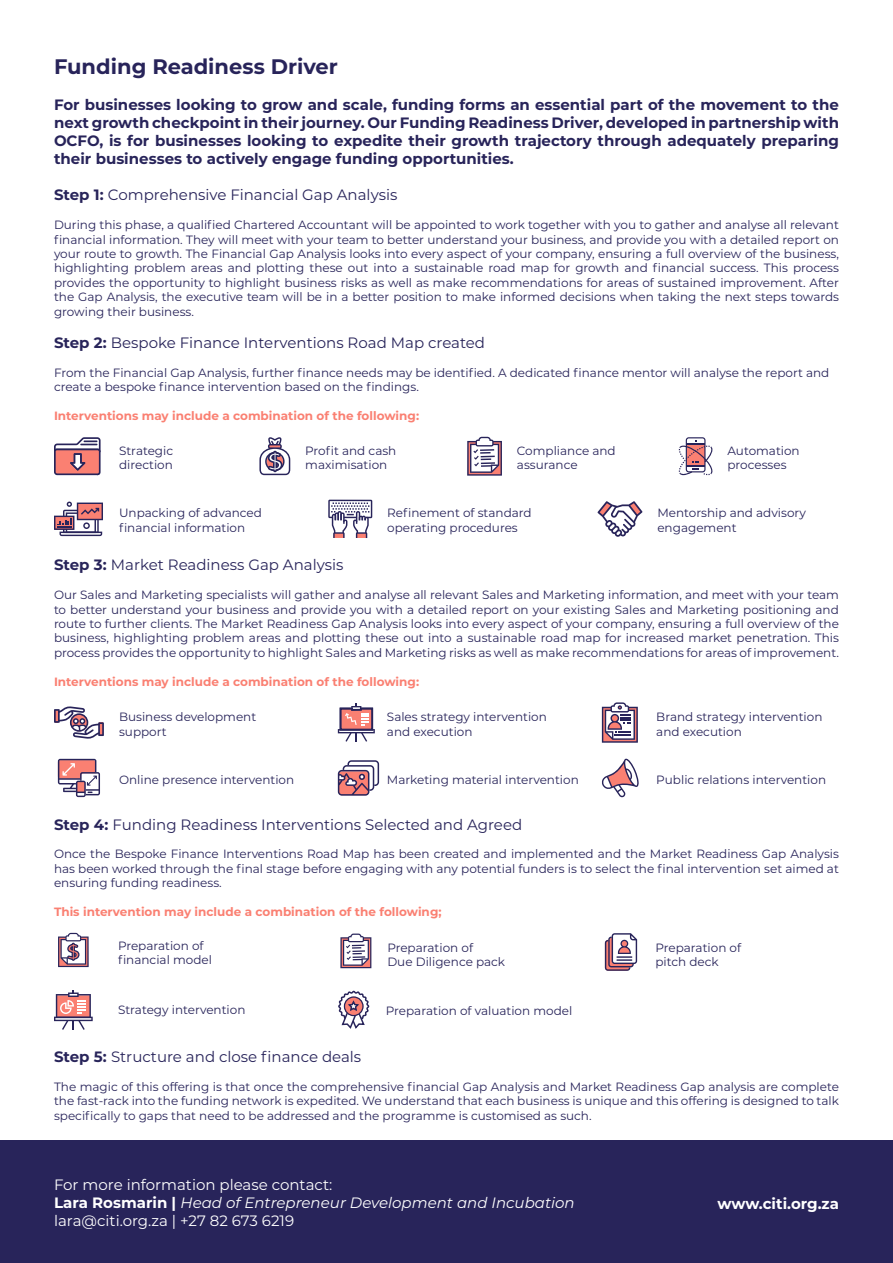
<style>
.page{position:relative;width:893px;height:1263px;background:#fff}
.page>*{position:absolute;margin:0;border:0;box-sizing:border-box;transform-origin:0 0}
.t1{font:700 21px "Montserrat";color:#28245a}
.t2{font:700 15px/18px "Montserrat";color:#28245a;text-align:justify}
.t3{font:15px "Montserrat";color:#28245a}
.t4{font:15px/18px "Montserrat";color:#fff}
.t5{font:700 15px "Montserrat";color:#fff}
.t6{font:12px/14.4px "Montserrat";color:#28245a}
.t7{font:700 12px "Montserrat";color:#fa8072}
.s1{font-weight:700}
.s2{font-style:italic}
</style>
<div class="page">
<svg style="left:54px;top:437px;width:47px;height:38px"></svg>
<svg style="left:259px;top:437px;width:32px;height:38px"></svg>
<svg style="left:54px;top:502px;width:49px;height:34px"></svg>
<svg style="left:679px;top:437px;width:34px;height:38px"></svg>
<svg style="left:328px;top:500px;width:44px;height:38px"></svg>
<svg style="left:597px;top:501px;width:45px;height:36px"></svg>
<svg style="left:467px;top:437px;width:35px;height:39px"></svg>
<svg style="left:58px;top:759px;width:42px;height:38px"></svg>
<svg style="left:339px;top:703px;width:35px;height:39px"></svg>
<svg style="left:602px;top:702px;width:36px;height:41px"></svg>
<svg style="left:54px;top:706px;width:50px;height:33px"></svg>
<svg style="left:602px;top:758px;width:37px;height:39px"></svg>
<svg style="left:338px;top:760px;width:41px;height:36px"></svg>
<svg style="left:54px;top:1017px;width:39px;height:4px"></svg>
<hr style="left:55px;top:1018px;width:36px;height:2px;background:#28245a">
<svg style="left:56px;top:990px;width:35px;height:40px"></svg>
<svg style="left:605px;top:933px;width:32px;height:38px"></svg>
<svg style="left:58px;top:933px;width:31px;height:34px"></svg>
<svg style="left:340px;top:933px;width:31px;height:35px"></svg>
<svg style="left:338px;top:990px;width:32px;height:39px"></svg>
<div style="left:344px;top:996px;width:20px;height:20px;border:1px solid #28245a;border-radius:50%"></div>
<div style="left:0;top:1140px;width:893px;height:123px;background:#28245a"></div>
<h1 class="t1" style="left:54px;top:52px;width:285px">Funding Readiness Driver</h1>
<p class="t2" style="left:54px;top:95px;width:786px">For businesses looking to grow and scale, funding forms an essential part of the movement to the next growth checkpoint in their journey. Our Funding Readiness Driver, developed in partnership with OCFO, is for businesses looking to expedite their growth trajectory through adequately preparing their businesses to actively engage funding opportunities.</p>
<p class="t3" style="left:54px;top:185px;width:345px"><span class="s1">Step 1:</span> Comprehensive Financial Gap Analysis</p>
<p class="t6" style="left:54px;top:217px;width:786px;text-align:justify">During this phase, a qualified Chartered Accountant will be appointed to work together with you to gather and analyse all relevant financial information. They will meet with your team to better understand your business, and provide you with a detailed report on your route to growth. The Financial Gap Analysis looks into every aspect of your company, ensuring a full overview of the business, highlighting problem areas and plotting these out into a sustainable road map for growth and financial success. This process provides the opportunity to highlight business risks as well as make recommendations for areas of sustained improvement. After the Gap Analysis, the executive team will be in a better position to make informed decisions when taking the next steps towards growing their business.</p>
<p class="t3" style="left:54px;top:332px;width:433px"><span class="s1">Step 2:</span> Bespoke Finance Interventions Road Map created</p>
<p class="t6" style="left:54px;top:365px;width:777px">From the Financial Gap Analysis, further finance needs may be identified. A dedicated finance mentor will analyse the report and create a bespoke finance intervention based on the findings.</p>
<p class="t7" style="left:54px;top:407px;width:367px">Interventions may include a combination of the following:</p>
<p class="t6" style="left:119px;top:443px;width:56px">Strategic direction</p>
<p class="t6" style="left:305px;top:443px;width:93px">Profit and cash maximisation</p>
<p class="t6" style="left:119px;top:506px;width:144px">Unpacking of advanced financial information</p>
<p class="t6" style="left:517px;top:443px;width:100px">Compliance and assurance</p>
<p class="t6" style="left:727px;top:443px;width:74px">Automation processes</p>
<p class="t6" style="left:387px;top:506px;width:146px">Refinement of standard operating procedures</p>
<p class="t6" style="left:657px;top:506px;width:150px">Mentorship and advisory engagement</p>
<p class="t3" style="left:54px;top:555px;width:291px"><span class="s1">Step 3:</span> Market Readiness Gap Analysis</p>
<p class="t6" style="left:54px;top:587px;width:786px;text-align:justify">Our Sales and Marketing specialists will gather and analyse all relevant Sales and Marketing information, and meet with your team to better understand your business and provide you with a detailed report on your existing Sales and Marketing positioning and route to further clients. The Market Readiness Gap Analysis looks into every aspect of your company, ensuring a full overview of the business, highlighting problem areas and plotting these out into a sustainable road map for increased market penetration. This process provides the opportunity to highlight Sales and Marketing risks as well as make recommendations for areas of improvement.</p>
<p class="t7" style="left:54px;top:673px;width:367px">Interventions may include a combination of the following:</p>
<p class="t6" style="left:119px;top:709px;width:139px">Business development support</p>
<p class="t6" style="left:387px;top:709px;width:161px">Sales strategy intervention and execution</p>
<p class="t6" style="left:656px;top:709px;width:168px">Brand strategy intervention and execution</p>
<p class="t6" style="left:119px;top:772px;width:177px">Online presence intervention</p>
<p class="t6" style="left:387px;top:772px;width:193px">Marketing material intervention</p>
<p class="t6" style="left:656px;top:772px;width:171px">Public relations intervention</p>
<p class="t3" style="left:54px;top:814px;width:470px"><span class="s1">Step 4:</span> Funding Readiness Interventions Selected and Agreed</p>
<p class="t6" style="left:54px;top:846px;width:786px;text-align:justify">Once the Bespoke Finance Interventions Road Map has been created and implemented and the Market Readiness Gap Analysis has been worked through the final stage before engaging with any potential funders is to select the final intervention set aimed at ensuring funding readiness.</p>
<p class="t7" style="left:54px;top:903px;width:389px">This intervention may include a combination of the following;</p>
<p class="t6" style="left:118px;top:938px;width:95px">Preparation of financial model</p>
<p class="t6" style="left:118px;top:1002px;width:129px">Strategy intervention</p>
<p class="t6" style="left:387px;top:940px;width:119px">Preparation of<br>Due Diligence pack</p>
<p class="t6" style="left:386px;top:1003px;width:188px">Preparation of valuation model</p>
<p class="t6" style="left:655px;top:940px;width:87px">Preparation of pitch deck</p>
<p class="t3" style="left:54px;top:1047px;width:309px"><span class="s1">Step 5:</span> Structure and close finance deals</p>
<p class="t6" style="left:54px;top:1079px;width:786px;text-align:justify">The magic of this offering is that once the comprehensive financial Gap Analysis and Market Readiness Gap analysis are complete the fast-rack into the funding network is expedited. We understand that each business is unique and this offering is designed to talk specifically to gaps that need to be addressed and the programme is customised as such.</p>
<p class="t4" style="left:54px;top:1175px;width:522px">For more information please contact:<br><span class="s1">Lara Rosmarin |</span> <span class="s2">Head of Entrepreneur Development and Incubation </span>lara@citi.org.za | +27 82 673 6219</p>
<p class="t5" style="left:718px;top:1193px;width:123px">www.citi.org.za</p>
</div>
